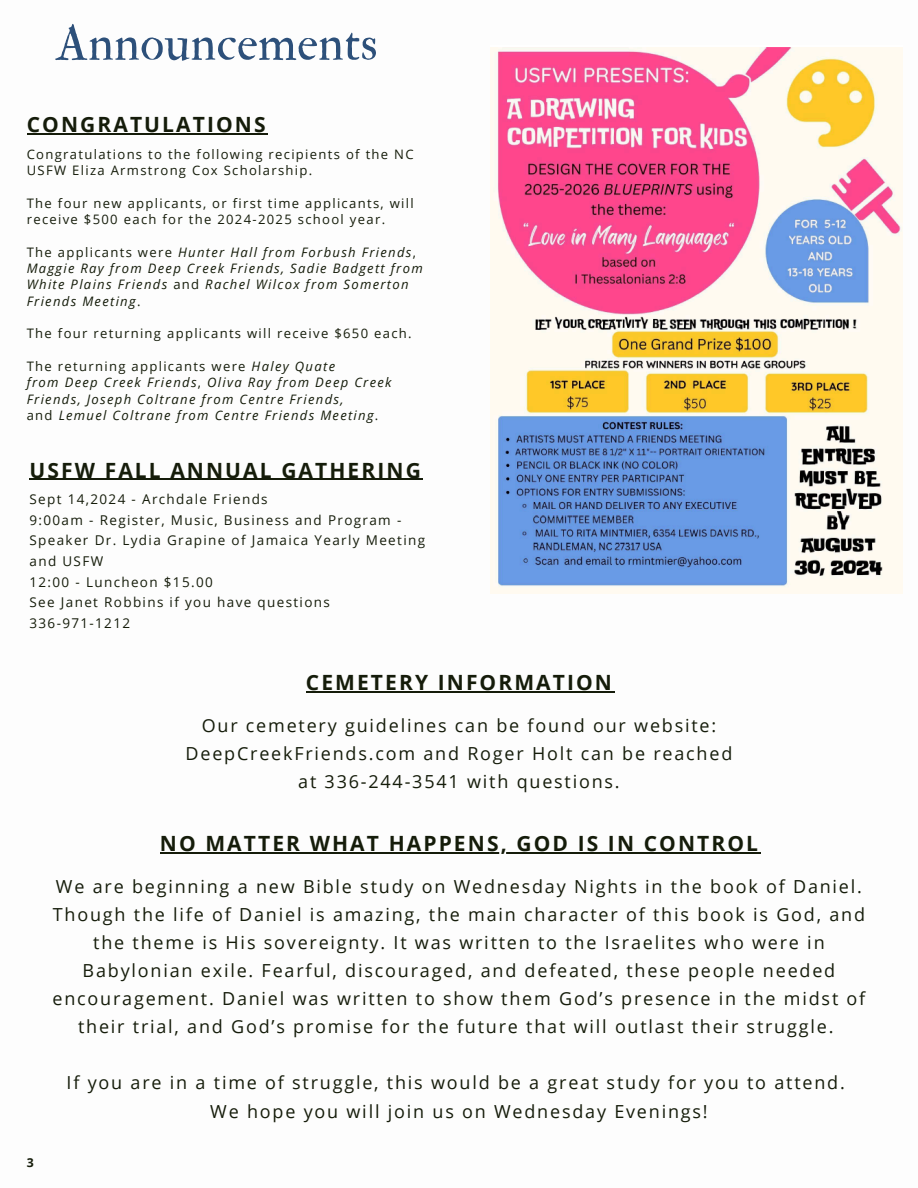
<style>
.page{position:relative;width:918px;height:1188px;background:#fff}
.page>*{position:absolute;margin:0;border:0;box-sizing:border-box;transform-origin:0 0}
.t1{font:50.4px "IM FELL Double Pica Roman";color:#2d507a}
.t2{font:700 21px "Open Sans";letter-spacing:.1em;color:#151c0a}
.t3{font:18px/28px "Open Sans";letter-spacing:.1em;color:#151c0a;text-align:center}
.t4{font:13.5px/20.7px "Open Sans";letter-spacing:.1em;color:#151c0a}
.t5{font:italic 13.05px/16.4px "Open Sans";letter-spacing:.1em;color:#151c0a}
.t6{font:13.05px/16.4px "Open Sans";letter-spacing:.1em;color:#151c0a}
.t7{font:700 12.3px "Open Sans";color:#151c0a}
.s1{font-style:normal}
.s2{font-style:italic}
</style>
<div class="page">
<img style="left:490px;top:47px;width:412px;height:547px">
<hr style="left:27px;top:133px;width:241px;height:1px;background:#151c0a">
<hr style="left:30px;top:479px;width:393px;height:1px;background:#151c0a">
<hr style="left:306px;top:691px;width:308px;height:1px;background:#151c0a">
<hr style="left:160px;top:852px;width:600px;height:1px;background:#151c0a">
<h1 class="t1" style="left:56px;top:12px;width:323px">Announcements</h1>
<h2 class="t2" style="left:27px;top:110px;width:240px">CONGRATULATIONS</h2>
<p class="t6" style="left:27px;top:145px;width:388px">Congratulations to the following recipients of the NC<br>USFW Eliza Armstrong Cox Scholarship.</p>
<p class="t6" style="left:27px;top:194px;width:388px">The four new applicants, or first time applicants, will receive $500 each for the 2024-2025 school year.</p>
<p class="t5" style="left:27px;top:243px;width:397px"><span class="s1">The applicants were</span> Hunter Hall from Forbush Friends<span class="s1">, </span>Maggie Ray from Deep Creek Friends, Sadie Badgett from White Plains Friends <span class="s1">and</span> Rachel Wilcox from Somerton Friends Meeting<span class="s1">.</span></p>
<p class="t6" style="left:27px;top:325px;width:387px">The four returning applicants will receive $650 each.</p>
<p class="t6" style="left:27px;top:358px;width:310px">The returning applicants were <span class="s2">Haley Quate</span></p>
<p class="t5" style="left:27px;top:374px;width:366px">from Deep Creek Friends<span class="s1">,</span> Oliva Ray from Deep Creek<br>Friends, Joseph Coltrane from Centre Friends,</p>
<p class="t5" style="left:27px;top:407px;width:353px"><span class="s1">and</span> Lemuel Coltrane from Centre Friends Meeting<span class="s1">.</span></p>
<p class="t2" style="left:30px;top:455px;width:393px">USFW FALL ANNUAL GATHERING</p>
<h2 class="t4" style="left:30px;top:488px;width:240px">Sept 14,2024 - Archdale Friends</h2>
<p class="t4" style="left:30px;top:509px;width:397px">9:00am - Register, Music, Business and Program -<br>Speaker Dr. Lydia Grapine of Jamaica Yearly Meeting and USFW</p>
<p class="t4" style="left:30px;top:571px;width:185px">12:00 - Luncheon $15.00</p>
<p class="t4" style="left:30px;top:592px;width:302px">See Janet Robbins if you have questions</p>
<p class="t4" style="left:30px;top:612px;width:102px">336-971-1212</p>
<h3 class="t2" style="left:306px;top:668px;width:308px">CEMETERY INFORMATION</h3>
<h2 class="t3" style="left:186px;top:711px;width:548px">Our cemetery guidelines can be found our website:<br>DeepCreekFriends.com and Roger Holt can be reached at 336-244-3541 with questions.</h2>
<h2 class="t7" style="left:27px;top:1154px;width:9px">3</h2>
<h3 class="t2" style="left:160px;top:828px;width:600px">NO MATTER WHAT HAPPENS, GOD IS IN CONTROL</h3>
<h3 class="t3" style="left:53px;top:872px;width:814px">We are beginning a new Bible study on Wednesday Nights in the book of Daniel.<br>Though the life of Daniel is amazing, the main character of this book is God, and the theme is His sovereignty. It was written to the Israelites who were in Babylonian exile. Fearful, discouraged, and defeated, these people needed encouragement. Daniel was written to show them God’s presence in the midst of their trial, and God’s promise for the future that will outlast their struggle.</h3>
<p class="t3" style="left:67px;top:1068px;width:780px">If you are in a time of struggle, this would be a great study for you to attend.<br>We hope you will join us on Wednesday Evenings!</p>
</div>
